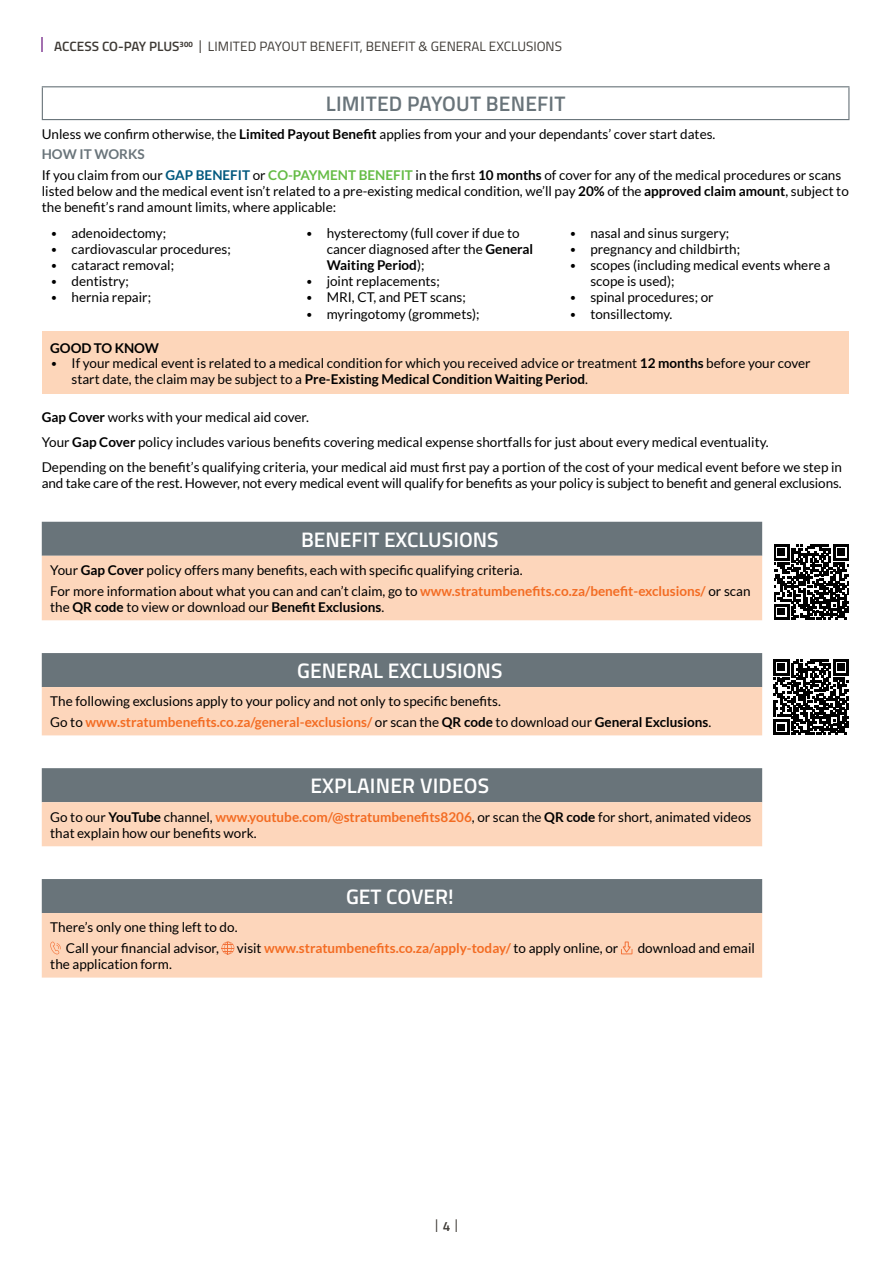
<style>
.page{position:relative;width:893px;height:1263px;background:#fff}
.page>*{position:absolute;margin:0;border:0;box-sizing:border-box;transform-origin:0 0}
.t1{font:600 21px "Titillium";color:#fff}
.t2{font:600 21px "Titillium";letter-spacing:.01em;color:#69747a}
.t3{font:13.5px/20.4px "Lato";color:#000}
.t4{font:13.5px "Titillium";color:#3e3a35}
.t5{font:700 13.5px "Lato";color:#f36c23}
.t6{font:700 13.5px "Lato";letter-spacing:-.005em;color:#000}
.s1{font-weight:600}
.s2{font-weight:700}
.s3{font-weight:700;color:#69747a}
.s4{font-weight:700;color:#00587e}
.s5{font-weight:700;color:#65bc46}
.s6{font-weight:300}
.s7{font-weight:700;color:#f36c23}
.s8{font-weight:400;color:#000}
</style>
<div class="page">
<svg style="left:42px;top:37px;width:1px;height:14px"></svg>
<div style="left:42px;top:522px;width:720px;height:34px;background:#69747a"></div>
<svg style="left:42px;top:556px;width:720px;height:421px;fill:#fdd6bb"></svg>
<svg style="left:774px;top:544px;width:75px;height:76px"></svg>
<svg style="left:773px;top:659px;width:76px;height:76px"></svg>
<svg style="left:50px;top:941px;width:11px;height:13px"></svg>
<svg style="left:222px;top:942px;width:12px;height:12px"></svg>
<svg style="left:621px;top:941px;width:11px;height:13px"></svg>
<hr style="left:42px;top:86px;width:807px;height:1px;background:#69747a">
<hr style="left:42px;top:87px;width:1px;height:32px;background:#69747a">
<hr style="left:848px;top:87px;width:1px;height:32px;background:#69747a">
<hr style="left:42px;top:119px;width:807px;height:1px;background:#69747a">
<div style="left:42px;top:332px;width:806px;height:62px;background:#fdd6ba"></div>
<p class="t4" style="left:54px;top:37px;width:509px"><span class="s1">ACCESS CO-PAY PLUS</span><sup>300</sup> | LIMITED PAYOUT BENEFIT, BENEFIT &amp; GENERAL EXCLUSIONS</p>
<h1 class="t2" style="left:326px;top:88px;width:241px">LIMITED PAYOUT BENEFIT</h1>
<p class="t3" style="left:42px;top:124px;width:801px">Unless we confirm otherwise, the <span class="s2">Limited Payout Benefit</span> applies from your and your dependants’ cover start dates.<br><span class="s3">HOW IT WORKS<br></span>If you claim from our <span class="s4">GAP BENEFIT</span> or <span class="s5">CO-PAYMENT BENEFIT</span> in the first <span class="s2">10 months</span> of cover for any of the medical procedures or scans</p>
<p class="t3" style="left:42px;top:183px;width:808px;line-height:16.2px">listed below and the medical event isn’t related to a pre-existing medical condition, we’ll pay <span class="s2">20%</span> of the <span class="s2">approved claim amount</span>, subject to the benefit’s rand amount limits, where applicable:</p>
<p class="t3" style="left:50px;top:222px;width:117px"><span class="s6">•</span> adenoidectomy;</p>
<p class="t3" style="left:50px;top:239px;width:182px"><span class="s6">•</span> cardiovascular procedures;</p>
<p class="t3" style="left:50px;top:255px;width:125px"><span class="s6">•</span> cataract removal;</p>
<p class="t3" style="left:50px;top:271px;width:80px"><span class="s6">•</span> dentistry;</p>
<p class="t3" style="left:50px;top:287px;width:102px"><span class="s6">•</span> hernia repair;</p>
<p class="t3" style="left:327px;top:224px;width:208px;line-height:16.2px;text-indent:-21px"><span class="s6">•</span> hysterectomy (full cover if due to cancer diagnosed after the <span class="s2">General<br>Waiting Period</span>);</p>
<p class="t3" style="left:305px;top:271px;width:136px"><span class="s6">•</span> joint replacements;</p>
<p class="t3" style="left:305px;top:287px;width:162px"><span class="s6">•</span> MRI, CT, and PET scans;</p>
<p class="t3" style="left:305px;top:303px;width:176px"><span class="s6">•</span> myringotomy (grommets);</p>
<p class="t3" style="left:569px;top:222px;width:162px"><span class="s6">•</span> nasal and sinus surgery;</p>
<p class="t3" style="left:569px;top:239px;width:172px"><span class="s6">•</span> pregnancy and childbirth;</p>
<p class="t3" style="left:590px;top:257px;width:241px;line-height:16.2px;text-indent:-21px"><span class="s6">•</span> scopes (including medical events where a scope is used);</p>
<p class="t3" style="left:569px;top:287px;width:146px"><span class="s6">•</span> spinal procedures; or</p>
<p class="t3" style="left:569px;top:303px;width:105px"><span class="s6">•</span> tonsillectomy.</p>
<p class="t6" style="left:50px;top:340px;width:110px">GOOD TO KNOW</p>
<p class="t3" style="left:72px;top:356px;width:741px;line-height:15.5px;text-indent:-21px"><span class="s6">•</span> If your medical event is related to a medical condition for which you received advice or treatment <span class="s2">12 months</span> before your cover start date, the claim may be subject to a <span class="s2">Pre-Existing Medical Condition Waiting Period</span>.</p>
<p class="t3" style="left:42px;top:405px;width:802px;line-height:24.8px"><span class="s2">Gap Cover</span> works with your medical aid cover.<br>Your <span class="s2">Gap Cover</span> policy includes various benefits covering medical expense shortfalls for just about every medical eventuality.<br>Depending on the benefit’s qualifying criteria, your medical aid must first pay a portion of the cost of your medical event before we step in</p>
<p class="t3" style="left:42px;top:472px;width:801px">and take care of the rest. However, not every medical event will qualify for benefits as your policy is subject to benefit and general exclusions.</p>
<h1 class="t1" style="left:301px;top:523px;width:199px">BENEFIT EXCLUSIONS</h1>
<p class="t3" style="left:50px;top:560px;width:702px">Your <span class="s2">Gap Cover</span> policy offers many benefits, each with specific qualifying criteria.<br>For more information about what you can and can’t claim, go to <span class="s7">www.stratumbenefits.co.za/benefit-exclusions/</span> or scan</p>
<p class="t3" style="left:50px;top:597px;width:335px">the <span class="s2">QR code</span> to view or download our <span class="s2">Benefit Exclusions</span>.</p>
<h1 class="t1" style="left:297px;top:655px;width:207px">GENERAL EXCLUSIONS</h1>
<p class="t3" style="left:50px;top:691px;width:662px">The following exclusions apply to your policy and not only to specific benefits.<br>Go to <span class="s7">www.stratumbenefits.co.za/general-exclusions/</span> or scan the <span class="s2">QR code</span> to download our <span class="s2">General Exclusions</span>.</p>
<h1 class="t1" style="left:310px;top:770px;width:180px">EXPLAINER VIDEOS</h1>
<p class="t3" style="left:50px;top:808px;width:703px;line-height:16.2px">Go to our <span class="s2">YouTube</span> channel, <span class="s7">www.youtube.com/@stratumbenefits8206</span>, or scan the <span class="s2">QR code</span> for short, animated videos that explain how our benefits work.</p>
<h1 class="t1" style="left:346px;top:881px;width:109px">GET COVER!</h1>
<p class="t3" style="left:50px;top:917px;width:189px;text-align:center">There’s only one thing left to do.<br>Call your financial advisor,</p>
<p class="t5" style="left:237px;top:940px;width:383px"><span class="s8">visit</span> www.stratumbenefits.co.za/apply-today/ <span class="s8">to apply online, or</span></p>
<p class="t3" style="left:638px;top:938px;width:119px">download and email</p>
<p class="t3" style="left:50px;top:954px;width:123px">the application form.</p>
<p class="t4" style="left:435px;top:1214px;width:24px">|<span class="s1">4</span>|</p>
</div>
